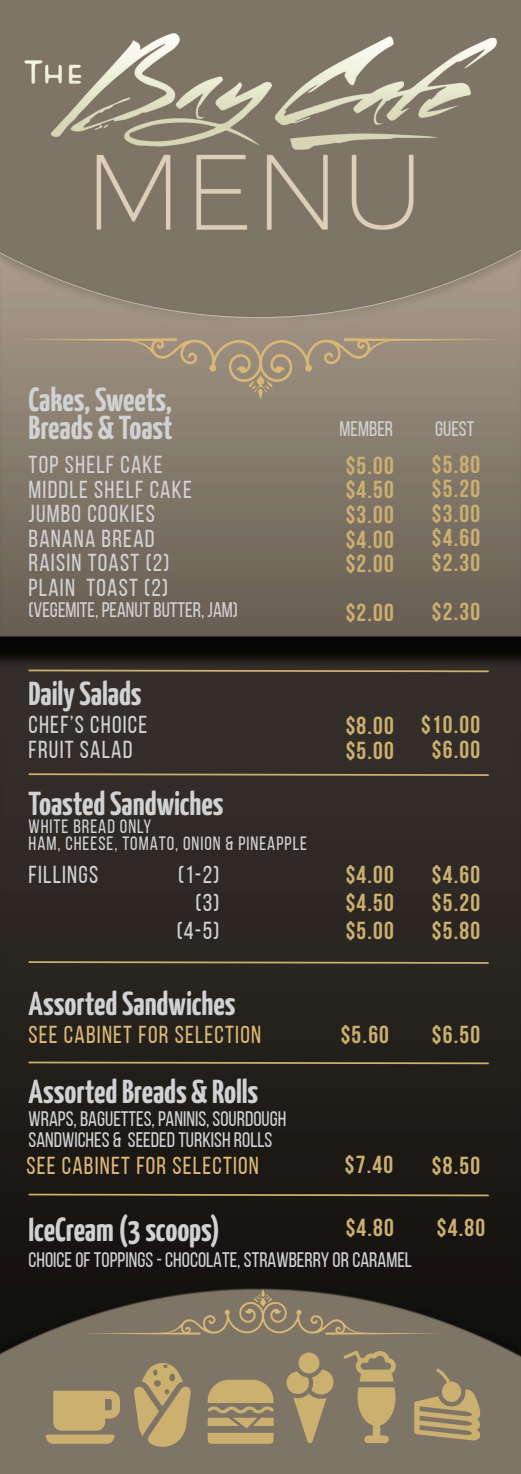
<style>
.page{position:relative;width:521px;height:1474px;background:#fff}
.page>*{position:absolute;margin:0;border:0;box-sizing:border-box;transform-origin:0 0}
.t1{font:700 33.25px/28px "Yanone Kaffeesatz";color:#d1d2d4}
.t2{font:700 24.5px/24.5px "Bebas Neue";letter-spacing:.05em;color:#ccb070;text-align:justify}
.t3{font:24.5px/24.5px "Bebas Neue";letter-spacing:.05em;color:#d1d2d4}
.t4{font:24.5px "Bebas Neue";letter-spacing:.05em;color:#dbb777}
.t5{font:21px/21px "Bebas Neue";color:#d1d2d4}
.t6{font:19.25px/17.5px "Bebas Neue";letter-spacing:.05em;color:#d1d2d4}
</style>
<div class="page">
<img style="left:0;top:0;width:521px;height:1473px">
<svg style="left:357px;top:1387px;width:38px;height:55px;background:#b49d6d"></svg>
<svg style="left:343px;top:1350px;width:53px;height:31px;background:#a08e6a"></svg>
<svg style="left:286px;top:1351px;width:48px;height:91px;background:#a18f6a"></svg>
<svg style="left:208px;top:1379px;width:66px;height:64px;background:#b09a6c"></svg>
<svg style="left:134px;top:1362px;width:57px;height:84px;background:#ad986c"></svg>
<svg style="left:46px;top:1390px;width:74px;height:53px;background:#b7a06d"></svg>
<svg style="left:414px;top:1368px;width:69px;height:72px;background:#9f8d6a"></svg>
<svg style="left:19px;top:334px;width:483px;height:65px;background:#9b8d7a"></svg>
<svg style="left:27px;top:772px;width:463px;height:4px;background:#746547"></svg>
<svg style="left:27px;top:960px;width:463px;height:4px;background:#6f6142"></svg>
<svg style="left:27px;top:1060px;width:463px;height:5px;background:#5d5137"></svg>
<svg style="left:27px;top:1192px;width:463px;height:5px;background:#574b33"></svg>
<svg style="left:27px;top:668px;width:463px;height:5px;background:#685b41"></svg>
<svg style="left:82px;top:1288px;width:362px;height:49px;background:#6c6253"></svg>
<h1 class="t1" style="left:29px;top:384px;width:146px">Cakes, Sweets,<br>Breads &amp; Toast</h1>
<p class="t3" style="left:29px;top:452px;width:165px">TOP SHELF CAKE<br>MIDDLE SHELF CAKE<br>JUMBO COOKIES<br>BANANA BREAD<br>RAISIN TOAST (2)<br>PLAIN TOAST (2)</p>
<p class="t5" style="left:29px;top:599px;width:211px">(VEGEMITE, PEANUT BUTTER, JAM)</p>
<h1 class="t1" style="left:29px;top:679px;width:114px">Daily Salads</h1>
<p class="t3" style="left:29px;top:712px;width:120px">CHEF’S CHOICE<br>FRUIT SALAD</p>
<h1 class="t1" style="left:29px;top:788px;width:196px">Toasted Sandwiches</h1>
<p class="t6" style="left:29px;top:817px;width:280px">WHITE BREAD ONLY<br>HAM, CHEESE, TOMATO, ONION &amp; PINEAPPLE</p>
<p class="t3" style="left:29px;top:861px;width:71px">FILLINGS</p>
<p class="t3" style="left:177px;top:860px;width:44px;line-height:28.2px;text-align:right">(1-2) (3) (4-5)</p>
<h1 class="t1" style="left:29px;top:988px;width:208px">Assorted Sandwiches</h1>
<p class="t4" style="left:29px;top:1020px;width:234px">SEE CABINET FOR SELECTION</p>
<h1 class="t1" style="left:29px;top:1076px;width:231px">Assorted Breads &amp; Rolls</h1>
<p class="t5" style="left:29px;top:1108px;width:259px">WRAPS, BAGUETTES, PANINIS, SOURDOUGH<br>SANDWICHES &amp; SEEDED TURKISH ROLLS</p>
<p class="t5" style="left:340px;top:418px;width:55px">MEMBER</p>
<p class="t5" style="left:435px;top:418px;width:41px">GUEST</p>
<p class="t2" style="left:346px;top:453px;width:50px">$5.00 $4.50 $3.00 $4.00 $2.00</p>
<p class="t2" style="left:346px;top:600px;width:50px">$2.00</p>
<p class="t2" style="left:432px;top:452px;width:50px">$5.80 $5.20 $3.00 $4.60 $2.30</p>
<p class="t2" style="left:432px;top:599px;width:50px">$2.30</p>
<p class="t2" style="left:346px;top:713px;width:50px">$8.00 $5.00</p>
<p class="t2" style="left:421px;top:712px;width:61px;text-align:center">$10.00 $6.00</p>
<p class="t2" style="left:346px;top:861px;width:50px">$4.00</p>
<p class="t2" style="left:346px;top:888px;width:50px;line-height:28.2px">$4.50 $5.00</p>
<p class="t2" style="left:432px;top:860px;width:50px;line-height:28.2px">$4.60 $5.20 $5.80</p>
<p class="t2" style="left:341px;top:1021px;width:50px">$5.60</p>
<p class="t2" style="left:432px;top:1021px;width:50px">$6.50</p>
<p class="t4" style="left:26px;top:1151px;width:234px">SEE CABINET FOR SELECTION</p>
<p class="t2" style="left:345px;top:1151px;width:50px">$7.40</p>
<p class="t2" style="left:432px;top:1152px;width:50px">$8.50</p>
<h1 class="t1" style="left:29px;top:1214px;width:193px">IceCream (3 scoops)</h1>
<p class="t2" style="left:346px;top:1215px;width:50px">$4.80</p>
<p class="t2" style="left:437px;top:1215px;width:50px">$4.80</p>
<p class="t5" style="left:29px;top:1248px;width:385px">CHOICE OF TOPPINGS - CHOCOLATE, STRAWBERRY OR CARAMEL</p>
</div>
